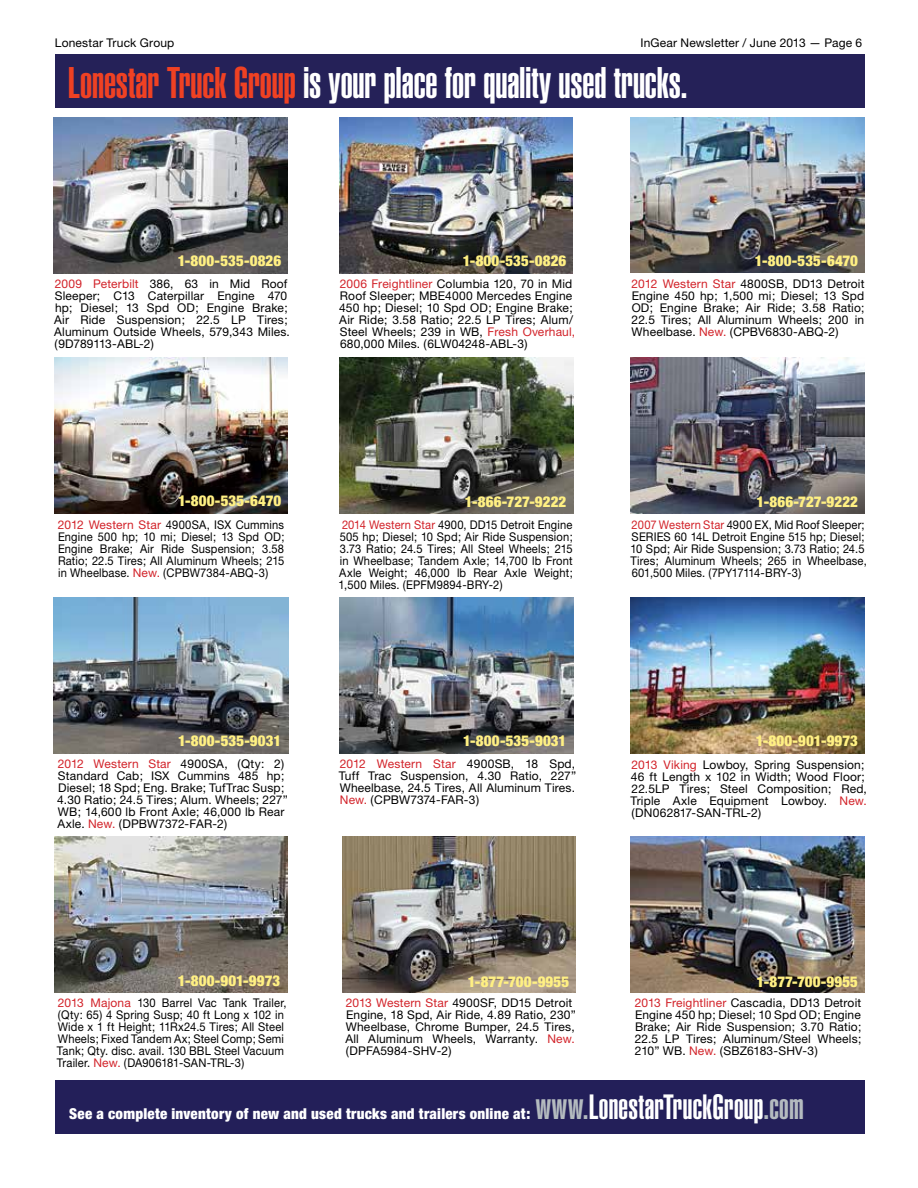
<style>
.page{position:relative;width:918px;height:1188px;background:#fff}
.page>*{position:absolute;margin:0;border:0;box-sizing:border-box;transform-origin:0 0}
.t1{font:900 extra-condensed 43.5px "Helvetica";letter-spacing:-.005em;color:#fff}
.t2{font:900 extra-condensed 34.5px "Helvetica";letter-spacing:.01em;color:#fff}
.t3{font:900 condensed 15px "Helvetica Neue";letter-spacing:.005em;color:#fff083}
.t4{font:900 condensed 15px "Helvetica Neue";letter-spacing:.015em;color:#fff}
.t5{font:12px/12px "Helvetica Neue";letter-spacing:.015em;color:#000}
.t6{font:12px/12px "Helvetica Neue";letter-spacing:.015em;color:#000;scale:.93 1}
.s1{color:#ef4123}
.s2{color:#d2232a}
.s3{color:#b4bbbf}
</style>
<div class="page">
<div style="left:55px;top:1080px;width:810px;height:54px;background:#231f59"></div>
<div style="left:55px;top:54px;width:810px;height:54px;background:#252158"></div>
<img style="left:54px;top:357px;width:234px;height:157px">
<img style="left:631px;top:357px;width:234px;height:157px">
<img style="left:339px;top:357px;width:234px;height:157px">
<img style="left:631px;top:837px;width:234px;height:156px">
<img style="left:342px;top:837px;width:234px;height:156px">
<img style="left:54px;top:837px;width:234px;height:156px">
<img style="left:631px;top:117px;width:234px;height:156px">
<img style="left:54px;top:117px;width:234px;height:156px">
<img style="left:54px;top:597px;width:234px;height:156px">
<img style="left:339px;top:117px;width:234px;height:156px">
<img style="left:631px;top:598px;width:234px;height:156px">
<img style="left:339px;top:597px;width:234px;height:156px">
<p class="t5" style="left:55px;top:37px;width:121px">Lonestar Truck Group</p>
<p class="t5" style="left:641px;top:37px;width:223px">InGear Newsletter / June 2013 — Page 6</p>
<h1 class="t1" style="left:68px;top:57px;width:622px"><span class="s1">Lonestar Truck Group</span> is your place for quality used trucks.</h1>
<p class="t3" style="left:178px;top:252px;width:105px">1-800-535-0826</p>
<p class="t3" style="left:463px;top:252px;width:105px">1-800-535-0826</p>
<p class="t3" style="left:755px;top:252px;width:105px">1-800-535-6470</p>
<p class="t5" style="left:54px;top:278px;width:237px"><span class="s2">2009 Peterbilt</span> 386, 63 in Mid Roof Sleeper; C13 Caterpillar Engine 470 hp; Diesel; 13 Spd OD; Engine Brake; Air Ride Suspension; 22.5 LP Tires; Aluminum Outside Wheels, 579,343 Miles. (9D789113-ABL-2)</p>
<p class="t5" style="left:339px;top:278px;width:238px"><span class="s2">2006 Freightliner</span> Columbia 120, 70 in Mid Roof Sleeper; MBE4000 Mercedes Engine 450 hp; Diesel; 10 Spd OD; Engine Brake; Air Ride; 3.58 Ratio; 22.5 LP Tires; Alum/ Steel Wheels; 239 in WB, <span class="s2">Fresh Overhaul, </span>680,000 Miles. (6LW04248-ABL-3)</p>
<p class="t5" style="left:632px;top:278px;width:235px;text-align:justify"><span class="s2">2012 Western Star</span> 4800SB, DD13 Detroit Engine 450 hp; 1,500 mi; Diesel; 13 Spd OD; Engine Brake; Air Ride; 3.58 Ratio; 22.5 Tires; All Aluminum Wheels; 200 in Wheelbase. <span class="s2">New.</span> (CPBV6830-ABQ-2)</p>
<p class="t3" style="left:178px;top:492px;width:105px">1-800-535-6470</p>
<p class="t6" style="left:58px;top:519px;width:245px;text-align:justify"><span class="s2">2012 Western Star</span> 4900SA, ISX Cummins Engine 500 hp; 10 mi; Diesel; 13 Spd OD; Engine Brake; Air Ride Suspension; 3.58<br>Ratio; 22.5 Tires; All Aluminum Wheels; 215 in Wheelbase. <span class="s2">New.</span> (CPBW7384-ABQ-3)</p>
<p class="t3" style="left:465px;top:493px;width:103px">1-866-727-9222</p>
<p class="t3" style="left:757px;top:493px;width:103px">1-866-727-9222</p>
<p class="t6" style="left:339px;top:519px;width:253px;text-align:justify"><span class="s2">2014 Western Star</span> 4900, DD15 Detroit Engine 505 hp; Diesel; 10 Spd; Air Ride Suspension; 3.73 Ratio; 24.5 Tires; All Steel Wheels; 215 in Wheelbase; Tandem Axle; 14,700 lb Front Axle Weight; 46,000 lb Rear Axle Weight; 1,500 Miles. (EPFM9894-BRY-2)</p>
<p class="t6" style="left:630px;top:519px;width:256px"><span class="s2">2007 Western Star</span> 4900 EX, Mid Roof Sleeper; SERIES 60 14L Detroit Engine 515 hp; Diesel; 10 Spd; Air Ride Suspension; 3.73 Ratio; 24.5<br>Tires; Aluminum Wheels; 265 in Wheelbase, 601,500 Miles. (7PY17114-BRY-3)</p>
<p class="t3" style="left:178px;top:732px;width:105px">1-800-535-9031</p>
<p class="t3" style="left:463px;top:732px;width:105px">1-800-535-9031</p>
<p class="t3" style="left:756px;top:732px;width:104px">1-800-901-9973</p>
<p class="t5" style="left:57px;top:758px;width:232px"><span class="s2">2012 Western Star</span> 4900SA, (Qty: 2)<br>Standard Cab; ISX Cummins 485 hp; Diesel; 18 Spd; Eng. Brake; TufTrac Susp; 4.30 Ratio; 24.5 Tires; Alum. Wheels; 227” WB; 14,600 lb Front Axle; 46,000 lb Rear Axle. <span class="s2">New.</span> (DPBW7372-FAR-2)</p>
<p class="t5" style="left:339px;top:758px;width:239px;text-align:justify"><span class="s2">2012 Western Star</span> 4900SB, 18 Spd, Tuff Trac Suspension, 4.30 Ratio, 227” Wheelbase, 24.5 Tires, All Aluminum Tires.<br><span class="s2">New.</span> (CPBW7374-FAR-3)</p>
<p class="t5" style="left:631px;top:758px;width:238px"><span class="s2">2013 Viking</span> Lowboy, Spring Suspension; 46 ft Length x 102 in Width; Wood Floor; 22.5LP Tires; Steel Composition; Red, Triple Axle Equipment Lowboy. <span class="s2">New. </span>(DN062817-SAN-TRL-2)</p>
<p class="t3" style="left:178px;top:972px;width:104px">1-800-901-9973</p>
<p class="t3" style="left:468px;top:972px;width:103px">1-877-700-9955</p>
<p class="t3" style="left:757px;top:972px;width:103px">1-877-700-9955</p>
<p class="t6" style="left:57px;top:996px;width:249px"><span class="s2">2013 Majona</span> 130 Barrel Vac Tank Trailer, (Qty: 65) 4 Spring Susp; 40 ft Long x 102 in Wide x 1 ft Height; 11Rx24.5 Tires; All Steel Wheels; Fixed Tandem Ax; Steel Comp; Semi Tank; Qty. disc. avail. 130 BBL Steel Vacuum Trailer. <span class="s2">New.</span> (DA906181-SAN-TRL-3)</p>
<p class="t5" style="left:345px;top:996px;width:232px"><span class="s2">2013 Western Star</span> 4900SF, DD15 Detroit Engine, 18 Spd, Air Ride, 4.89 Ratio, 230” Wheelbase, Chrome Bumper, 24.5 Tires, All Aluminum Wheels, Warranty. <span class="s2">New. </span>(DPFA5984-SHV-2)</p>
<p class="t5" style="left:635px;top:996px;width:228px;text-align:justify"><span class="s2">2013 Freightliner</span> Cascadia, DD13 Detroit Engine 450 hp; Diesel; 10 Spd OD; Engine Brake; Air Ride Suspension; 3.70 Ratio; 22.5 LP Tires; Aluminum/Steel Wheels; 210” WB. <span class="s2">New.</span> (SBZ6183-SHV-3)</p>
<h2 class="t2" style="left:536px;top:1087px;width:270px"><span class="s3">www.</span>LonestarTruckGroup<span class="s3">.com</span></h2>
<p class="t4" style="left:69px;top:1105px;width:463px">See a complete inventory of new and used trucks and trailers online at:</p>
</div>
